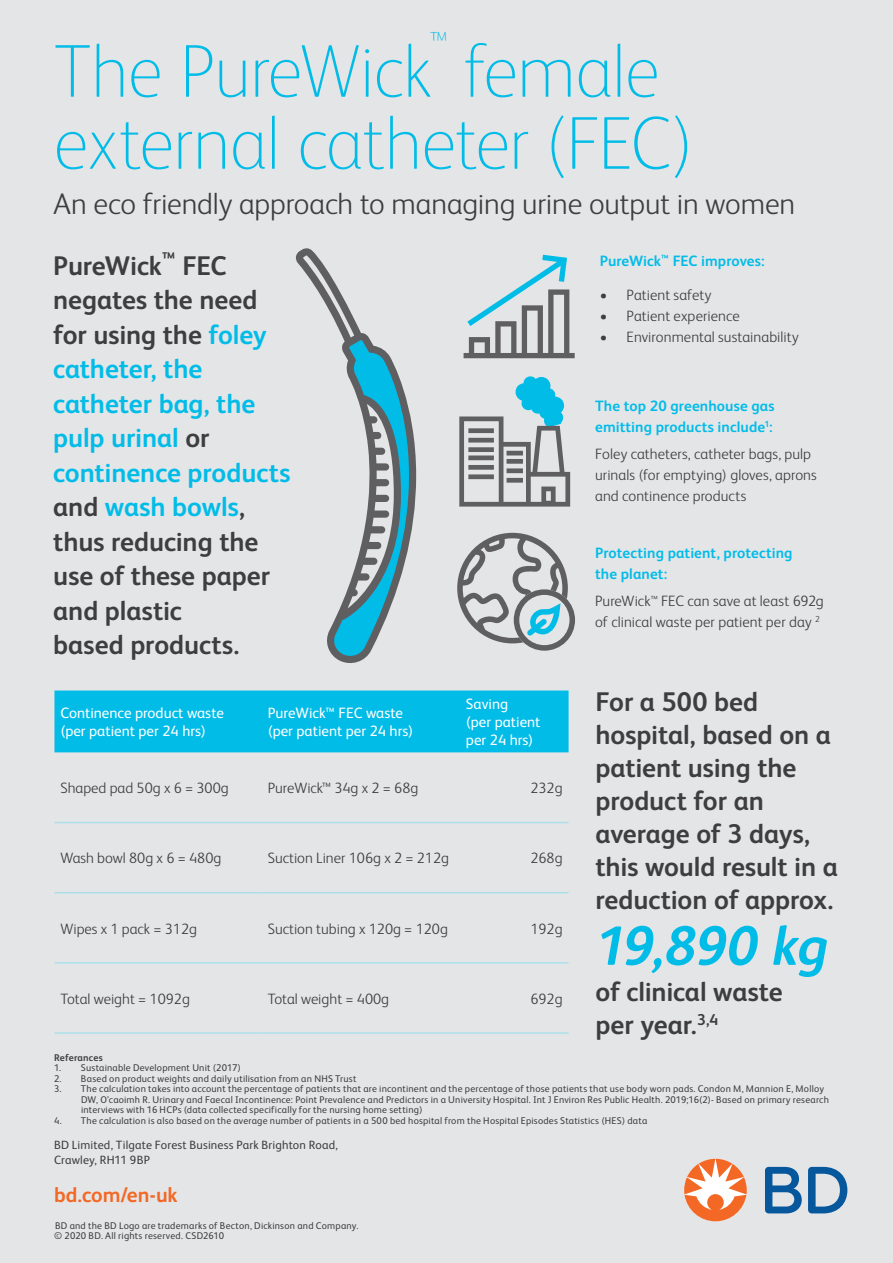
<style>
.page{position:relative;width:893px;height:1263px;background:#e4e5e7}
.page>*{position:absolute;margin:0;border:0;box-sizing:border-box;transform-origin:0 0}
.Headline_FS_Albert_T{font:100 75px "FS Albert Pro";letter-spacing:-.02em;color:#02bce8}
.Body_copy_option_1_F{font:italic 700 55.5px "FS Albert Pro";letter-spacing:-.02em;color:#02bce8}
.Headline_FS_Albert_T-2{font:300 30px "FS Albert Pro";letter-spacing:-.005em;color:#3e3e3f}
.Body_copy_option_1_F-2{font:700 27px/34.5px "FS Albert Pro";letter-spacing:-.005em;color:#3e3e3f}
.Headline_FS_Albert_T-3{font:100 26.25px "FS Albert Pro";color:#02bce8}
.Website_FS_Albert_Bo{font:700 21px "FS Albert Pro";color:#f36824}
.Body_copy_option_1_F-3{font:300 15px/21px "FS Albert Pro";color:#3e3e3f}
.Body_copy_option_1_F-4{font:700 15px/21px "FS Albert Pro";letter-spacing:.005em;color:#02bce8}
.t1{font:15px/18px "FS Albert Pro";color:#fff}
.Address_Albert_Regul{font:12px/15px "FS Albert Pro";letter-spacing:.015em;color:#3e3e3f}
.Copyright_Albert_Reg{font:9.75px/10.5px "FS Albert Pro";letter-spacing:.02em;color:#3e3e3f}
.Copyright_Albert_Reg-2{font:700 9.75px "FS Albert Pro";letter-spacing:.02em;color:#3e3e3f}
.s1{color:#02bce8}
</style>
<div class="page">
<svg style="left:765px;top:1167px;width:82px;height:46px"></svg>
<svg style="left:684px;top:1159px;width:63px;height:62px"></svg>
<svg style="left:464px;top:255px;width:111px;height:103px"></svg>
<svg style="left:459px;top:376px;width:111px;height:131px"></svg>
<div style="left:54px;top:690px;width:515px;height:62px;background:#02bce8"></div>
<hr style="left:54px;top:822px;width:208px;height:1px;background:#addfeb">
<hr style="left:262px;top:822px;width:198px;height:1px;background:#addfeb">
<hr style="left:460px;top:822px;width:109px;height:1px;background:#addfeb">
<hr style="left:54px;top:892px;width:208px;height:1px;background:#addfeb">
<hr style="left:262px;top:892px;width:198px;height:1px;background:#addfeb">
<hr style="left:460px;top:892px;width:109px;height:1px;background:#addfeb">
<hr style="left:54px;top:962px;width:208px;height:2px;background:#addfeb">
<hr style="left:262px;top:962px;width:198px;height:2px;background:#addfeb">
<hr style="left:460px;top:962px;width:109px;height:2px;background:#addfeb">
<hr style="left:54px;top:1032px;width:208px;height:2px;background:#addfeb">
<hr style="left:262px;top:1032px;width:198px;height:2px;background:#addfeb">
<hr style="left:460px;top:1032px;width:109px;height:2px;background:#addfeb">
<svg style="left:296px;top:248px;width:120px;height:415px"></svg>
<svg style="left:457px;top:533px;width:118px;height:118px"></svg>
<p class="Headline_FS_Albert_T-3" style="left:430px;top:24px;width:18px">™</p>
<p class="Headline_FS_Albert_T" style="left:53px;top:22px;width:608px">The PureWick female</p>
<p class="Headline_FS_Albert_T" style="left:53px;top:94px;width:641px">external catheter (FEC)</p>
<p class="Headline_FS_Albert_T-2" style="left:53px;top:183px;width:743px">An eco friendly approach to managing urine output in women</p>
<p class="Body_copy_option_1_F-2" style="left:53px;top:247px;width:239px">PureWick<sup>™</sup> FEC negates the need for using the <span class="s1">foley catheter, the catheter bag, the pulp urinal</span> or <span class="s1">continence products </span>and <span class="s1">wash bowls</span>, thus reducing the use of these paper and plastic<br>based products.</p>
<p class="t1" style="left:60px;top:703px;width:165px">Continence product waste (per patient per 24 hrs)</p>
<p class="t1" style="left:268px;top:703px;width:137px">PureWick™ FEC waste</p>
<p class="t1" style="left:268px;top:721px;width:147px">(per patient per 24 hrs)</p>
<p class="t1" style="left:466px;top:694px;width:44px">Saving</p>
<p class="t1" style="left:466px;top:712px;width:76px">(per patient per 24 hrs)</p>
<p class="Body_copy_option_1_F-3" style="left:60px;top:777px;width:170px">Shaped pad 50g x 6 = 300g</p>
<p class="Body_copy_option_1_F-3" style="left:268px;top:777px;width:152px">PureWick™ 34g x 2 = 68g</p>
<p class="Body_copy_option_1_F-3" style="left:530px;top:777px;width:34px">232g</p>
<p class="Body_copy_option_1_F-3" style="left:60px;top:847px;width:162px">Wash bowl 80g x 6 = 480g</p>
<p class="Body_copy_option_1_F-3" style="left:268px;top:847px;width:183px">Suction Liner 106g x 2 = 212g</p>
<p class="Body_copy_option_1_F-3" style="left:530px;top:847px;width:34px">268g</p>
<p class="Body_copy_option_1_F-3" style="left:60px;top:917px;width:138px">Wipes x 1 pack = 312g</p>
<p class="Body_copy_option_1_F-3" style="left:268px;top:917px;width:182px">Suction tubing x 120g = 120g</p>
<p class="Body_copy_option_1_F-3" style="left:530px;top:917px;width:34px">192g</p>
<p class="Body_copy_option_1_F-3" style="left:60px;top:987px;width:131px">Total weight = 1092g</p>
<p class="Body_copy_option_1_F-3" style="left:268px;top:987px;width:123px">Total weight = 400g</p>
<p class="Body_copy_option_1_F-3" style="left:530px;top:987px;width:34px">692g</p>
<p class="Body_copy_option_1_F-4" style="left:600px;top:250px;width:166px">PureWick<sup>™</sup> FEC improves:</p>
<p class="Body_copy_option_1_F-3" style="left:600px;top:283px;width:113px">• Patient safety</p>
<p class="Body_copy_option_1_F-3" style="left:600px;top:304px;width:142px">• Patient experience</p>
<p class="Body_copy_option_1_F-3" style="left:600px;top:325px;width:201px">• Environmental sustainability</p>
<p class="Body_copy_option_1_F-4" style="left:595px;top:394px;width:181px">The top 20 greenhouse gas emitting products include<sup>1</sup>:</p>
<p class="Body_copy_option_1_F-3" style="left:595px;top:442px;width:223px">Foley catheters, catheter bags, pulp urinals (for emptying) gloves, aprons and continence products</p>
<p class="Body_copy_option_1_F-4" style="left:595px;top:541px;width:199px">Protecting patient, protecting the planet:</p>
<p class="Body_copy_option_1_F-3" style="left:595px;top:590px;width:230px">PureWick<sup>™</sup> FEC can save at least 692g of clinical waste per patient per day <sup>2</sup></p>
<p class="Body_copy_option_1_F-2" style="left:595px;top:684px;width:244px;line-height:33px">For a 500 bed hospital, based on a patient using the product for an average of 3 days, this would result in a reduction of approx.</p>
<p class="Body_copy_option_1_F" style="left:595px;top:905px;width:234px">19,890 kg</p>
<p class="Body_copy_option_1_F-2" style="left:595px;top:974px;width:189px;line-height:33px">of clinical waste per year.<sup>3,4</sup></p>
<p class="Copyright_Albert_Reg-2" style="left:54px;top:1050px;width:50px">Referances</p>
<p class="Copyright_Albert_Reg" style="left:54px;top:1062px;width:188px">1. Sustainable Development Unit (2017)</p>
<p class="Copyright_Albert_Reg" style="left:54px;top:1072px;width:304px">2. Based on product weights and daily utilisation from an NHS Trust</p>
<p class="Copyright_Albert_Reg" style="left:81px;top:1083px;width:749px;text-indent:-27px">3. The calculation takes into account the percentage of patients that are incontinent and the percentage of those patients that use body worn pads. Condon M, Mannion E, Molloy<br>DW, O’caoimh R. Urinary and Faecal Incontinence: Point Prevalence and Predictors in a University Hospital. Int J Environ Res Public Health. 2019;16(2)- Based on primary research interviews with 16 HCPs (data collected specifically for the nursing home setting)</p>
<p class="Copyright_Albert_Reg" style="left:54px;top:1114px;width:595px">4. The calculation is also based on the average number of patients in a 500 bed hospital from the Hospital Episodes Statistics (HES) data</p>
<p class="Address_Albert_Regul" style="left:54px;top:1136px;width:285px">BD Limited, Tilgate Forest Business Park Brighton Road,<br>Crawley, RH11 9BP</p>
<p class="Website_FS_Albert_Bo" style="left:54px;top:1180px;width:125px">bd.com/en-uk</p>
<p class="Copyright_Albert_Reg" style="left:54px;top:1219px;width:306px">BD and the BD Logo are trademarks of Becton, Dickinson and Company. © 2020 BD. All rights reserved. CSD2610</p>
</div>
